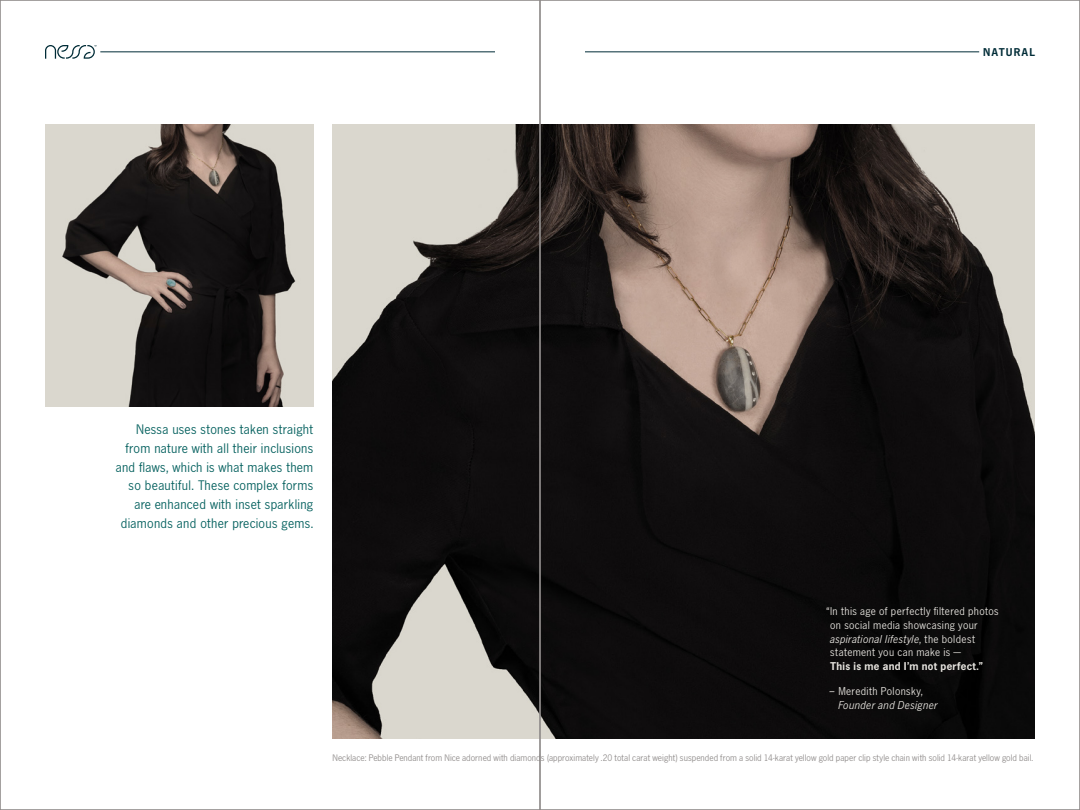
<style>
.page{position:relative;width:1080px;height:810px;background:#fff}
.page>*{position:absolute;margin:0;border:0;box-sizing:border-box;transform-origin:0 0}
.t1{font:13.75px/18.8px "News Gothic BQ";letter-spacing:.02em;color:#005e5c;text-align:right}
.t2{font:11.25px/13.8px "News Gothic BQ";letter-spacing:.035em;color:#e8e5e0}
.t3{font:700 11.25px "News Gothic BQ";letter-spacing:.02em;color:#e8e5e0}
.t4{font:italic 11.25px "News Gothic BQ";letter-spacing:.03em;color:#e8e5e0}
.t5{font:700 11.25px "News Gothic BQ";letter-spacing:.09em;color:#002c37}
.t6{font:9.38px "News Gothic BQ";letter-spacing:.005em;color:#908c8b}
.s1{font-style:italic}
</style>
<div class="page">
<img style="left:45px;top:124px;width:268px;height:283px">
<img style="left:333px;top:124px;width:702px;height:615px">
<hr style="left:100px;top:52px;width:395px;height:1px;background:#002c37">
<hr style="left:585px;top:52px;width:394px;height:1px;background:#002c37">
<svg style="left:45px;top:45px;width:51px;height:14px"></svg>
<p class="t5" style="left:983px;top:45px;width:53px">NATURAL</p>
<p class="t1" style="left:116px;top:420px;width:199px">Nessa uses stones taken straight from nature with all their inclusions and flaws, which is what makes them so beautiful. These complex forms are enhanced with inset sparkling diamonds and other precious gems.</p>
<p class="t2" style="left:830px;top:605px;width:170px;text-indent:-4px">“In this age of perfectly filtered photos on social media showcasing your <span class="s1">aspirational lifestyle</span>, the boldest statement you can make is —</p>
<p class="t3" style="left:830px;top:660px;width:154px">This is me and I’m not perfect.”</p>
<p class="t2" style="left:829px;top:685px;width:95px">– Meredith Polonsky,</p>
<p class="t4" style="left:838px;top:699px;width:101px">Founder and Designer</p>
<p class="t6" style="left:333px;top:752px;width:702px">Necklace: Pebble Pendant from Nice adorned with diamonds (approximately .20 total carat weight) suspended from a solid 14-karat yellow gold paper clip style chain with solid 14-karat yellow gold bail.</p>
</div>
